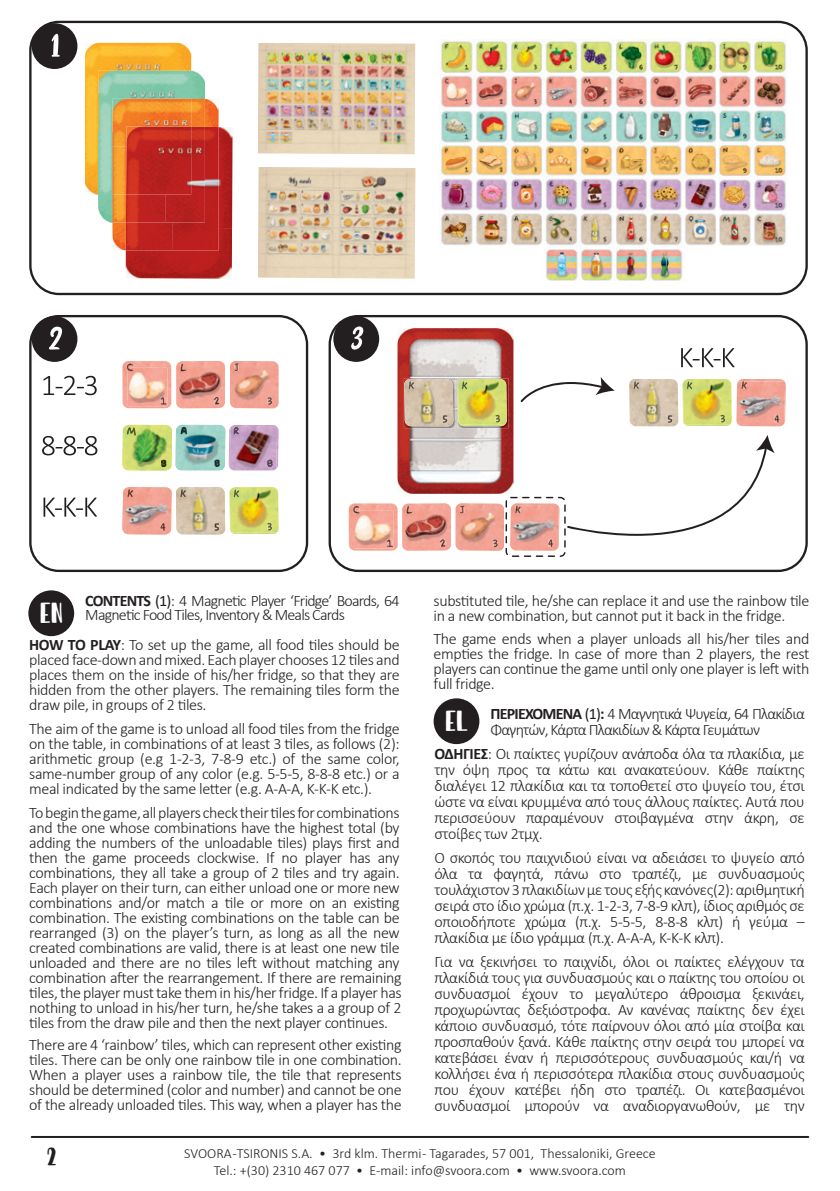
<style>
.page{position:relative;width:840px;height:1191px;background:#fff}
.page>*{position:absolute;margin:0;border:0;box-sizing:border-box;transform-origin:0 0}
.t1{font:300 16px/15px "Calibri";letter-spacing:-.025em;color:#231f20;text-align:justify}
.t2{font:300 16px/14px "Calibri";letter-spacing:-.05em;color:#231f20}
.t3{font:300 16px/16px "Calibri";letter-spacing:-.055em;color:#231f20}
.t4{font:16px "Sunday Best";color:#fff}
.t5{font:300 14px/16.8px "Calibri";color:#231f20;text-align:center}
.t6{font:14px "Sunday Best";color:#231f20}
.s1{font-weight:700}
.s2{font-weight:400}
</style>
<div class="page">
<hr style="left:32px;top:1136px;width:775px;height:2px;background:#231f20">
<div style="left:28px;top:590px;width:46px;height:46px;background:#231f20;border-radius:50%"></div>
<div style="left:433px;top:698px;width:46px;height:46px;background:#231f20;border-radius:50%"></div>
<svg style="left:29px;top:21px;width:778px;height:274px"></svg>
<svg style="left:328px;top:315px;width:479px;height:257px"></svg>
<svg style="left:29px;top:315px;width:279px;height:257px"></svg>
<img style="left:85px;top:43px;width:106px;height:50px">
<img style="left:85px;top:93px;width:14px;height:101px">
<img style="left:191px;top:71px;width:14px;height:28px">
<img style="left:99px;top:133px;width:13px;height:89px">
<img style="left:99px;top:71px;width:92px;height:62px">
<img style="left:191px;top:99px;width:27px;height:28px">
<img style="left:112px;top:147px;width:14px;height:103px">
<img style="left:112px;top:99px;width:79px;height:48px">
<img style="left:218px;top:127px;width:14px;height:101px">
<img style="left:126px;top:228px;width:106px;height:51px">
<img style="left:172px;top:127px;width:46px;height:123px">
<img style="left:126px;top:222px;width:46px;height:28px">
<img style="left:165px;top:127px;width:40px;height:95px">
<img style="left:126px;top:194px;width:39px;height:28px">
<img style="left:126px;top:126px;width:65px;height:68px">
<img style="left:258px;top:43px;width:157px;height:111px">
<img style="left:258px;top:167px;width:157px;height:112px">
<img style="left:439px;top:39px;width:349px;height:242px">
<img style="left:348px;top:503px;width:49px;height:47px">
<img style="left:354px;top:510px;width:39px;height:38px">
<svg style="left:387px;top:539px;width:5px;height:8px"></svg>
<svg style="left:353px;top:506px;width:6px;height:7px"></svg>
<img style="left:402px;top:503px;width:48px;height:48px">
<svg style="left:439px;top:539px;width:6px;height:8px"></svg>
<svg style="left:406px;top:506px;width:6px;height:7px"></svg>
<img style="left:455px;top:503px;width:49px;height:48px">
<svg style="left:493px;top:539px;width:4px;height:8px"></svg>
<svg style="left:459px;top:506px;width:5px;height:7px"></svg>
<img style="left:457px;top:379px;width:51px;height:49px">
<img style="left:457px;top:382px;width:6px;height:44px">
<img style="left:458px;top:379px;width:48px;height:45px">
<svg style="left:495px;top:415px;width:5px;height:7px"></svg>
<svg style="left:462px;top:381px;width:5px;height:8px"></svg>
<img style="left:403px;top:378px;width:52px;height:50px">
<img style="left:404px;top:379px;width:49px;height:47px">
<svg style="left:442px;top:415px;width:5px;height:8px"></svg>
<svg style="left:408px;top:381px;width:6px;height:8px"></svg>
<img style="left:682px;top:424px;width:6px;height:2px">
<img style="left:682px;top:379px;width:49px;height:45px">
<svg style="left:720px;top:415px;width:4px;height:7px"></svg>
<svg style="left:686px;top:381px;width:5px;height:8px"></svg>
<img style="left:737px;top:379px;width:48px;height:44px">
<img style="left:736px;top:381px;width:48px;height:45px">
<svg style="left:774px;top:415px;width:5px;height:8px"></svg>
<svg style="left:741px;top:381px;width:5px;height:8px"></svg>
<img style="left:628px;top:379px;width:50px;height:47px">
<svg style="left:667px;top:415px;width:4px;height:8px"></svg>
<svg style="left:633px;top:381px;width:5px;height:8px"></svg>
<svg style="left:43px;top:376px;width:54px;height:19px"></svg>
<svg style="left:42px;top:436px;width:55px;height:19px"></svg>
<svg style="left:43px;top:497px;width:54px;height:20px"></svg>
<svg style="left:680px;top:348px;width:54px;height:19px"></svg>
<svg style="left:520px;top:377px;width:94px;height:25px"></svg>
<svg style="left:505px;top:435px;width:269px;height:122px"></svg>
<img style="left:122px;top:361px;width:49px;height:47px">
<img style="left:127px;top:368px;width:40px;height:38px">
<svg style="left:160px;top:397px;width:6px;height:8px"></svg>
<svg style="left:127px;top:363px;width:6px;height:8px"></svg>
<img style="left:176px;top:361px;width:49px;height:47px">
<svg style="left:214px;top:397px;width:5px;height:7px"></svg>
<svg style="left:180px;top:364px;width:6px;height:7px"></svg>
<img style="left:230px;top:361px;width:48px;height:47px">
<svg style="left:267px;top:397px;width:5px;height:8px"></svg>
<svg style="left:234px;top:363px;width:5px;height:8px"></svg>
<img style="left:229px;top:490px;width:6px;height:44px">
<img style="left:230px;top:487px;width:42px;height:45px">
<svg style="left:267px;top:523px;width:5px;height:7px"></svg>
<svg style="left:234px;top:489px;width:5px;height:8px"></svg>
<img style="left:122px;top:487px;width:50px;height:47px">
<img style="left:122px;top:489px;width:49px;height:45px">
<svg style="left:160px;top:523px;width:5px;height:8px"></svg>
<svg style="left:127px;top:489px;width:6px;height:8px"></svg>
<img style="left:176px;top:487px;width:49px;height:47px">
<svg style="left:214px;top:523px;width:5px;height:8px"></svg>
<svg style="left:180px;top:489px;width:6px;height:8px"></svg>
<img style="left:175px;top:425px;width:50px;height:45px">
<img style="left:122px;top:425px;width:50px;height:45px">
<svg style="left:127px;top:427px;width:9px;height:8px"></svg>
<img style="left:228px;top:425px;width:50px;height:45px">
<img style="left:230px;top:427px;width:47px;height:43px">
<svg style="left:267px;top:459px;width:5px;height:8px"></svg>
<svg style="left:233px;top:427px;width:6px;height:7px"></svg>
<img style="left:161px;top:427px;width:59px;height:40px">
<p class="t2" style="left:85px;top:593px;width:316px"><span class="s1">CONTENTS</span> <span class="s2">(1)</span>: 4 Magnetic Player ‘Fridge’ Boards, 64<br>Magnetic Food Tiles, Inventory &amp; Meals Cards</p>
<p class="t1" style="left:29px;top:637px;width:372px"><span class="s1">HOW TO PLAY</span>: To set up the game, all food tiles should be placed face-down and mixed. Each player chooses 12 tiles and places them on the inside of his/her fridge, so that they are hidden from the other players. The remaining tiles form the draw pile, in groups of 2 tiles.</p>
<p class="t1" style="left:29px;top:721px;width:372px">The aim of the game is to unload all food tiles from the fridge on the table, in combinations of at least 3 tiles, as follows (2): arithmetic group (e.g 1-2-3, 7-8-9 etc.) of the same color, same-number group of any color (e.g. 5-5-5, 8-8-8 etc.) or a meal indicated by the same letter (e.g. A-A-A, K-K-K etc.).</p>
<p class="t1" style="left:29px;top:805px;width:374px;text-align:left">To begin the game, all players check their tiles for combinations and the one whose combinations have the highest total (by adding the numbers of the unloadable tiles) plays first and then the game proceeds clockwise. If no player has any combinations, they all take a group of 2 tiles and try again.<br>Each player on their turn, can either unload one or more new combinations and/or match a tile or more on an existing combination. The existing combinations on the table can be rearranged (3) on the player’s turn, as long as all the new created combinations are valid, there is at least one new tile unloaded and there are no tiles left without matching any combination after the rearrangement. If there are remaining tiles, the player must take them in his/her fridge. If a player has nothing to unload in his/her turn, he/she takes a a group of 2 tiles from the draw pile and then the next player continues.</p>
<p class="t1" style="left:29px;top:1037px;width:374px">There are 4 ‘rainbow’ tiles, which can represent other existing tiles. There can be only one rainbow tile in one combination.<br>When a player uses a rainbow tile, the tile that represents should be determined (color and number) and cannot be one of the already unloaded tiles. This way, when a player has the</p>
<p class="t4" style="left:40px;top:603px;width:25px">EN</p>
<p class="t1" style="left:433px;top:593px;width:377px">substituted tile, he/she can replace it and use the rainbow tile in a new combination, but cannot put it back in the fridge.</p>
<p class="t1" style="left:433px;top:631px;width:377px">The game ends when a player unloads all his/her tiles and empties the fridge. In case of more than 2 players, the rest players can continue the game until only one player is left with full fridge.</p>
<p class="t3" style="left:490px;top:705px;width:316px"><span class="s1">ΠΕΡΙΕΧΟΜΕΝΑ</span> <span class="s2">(1)</span><span class="s1">:</span> 4 Μαγνητικά Ψυγεία, 64 Πλακίδια<br>Φαγητών, Κάρτα Πλακιδίων &amp; Κάρτα Γευμάτων</p>
<p class="t1" style="left:434px;top:745px;width:372px;line-height:16px"><span class="s1">ΟΔΗΓΙΕΣ</span>: Οι παίκτες γυρίζουν ανάποδα όλα τα πλακίδια, με την όψη προς τα κάτω και ανακατεύουν. Κάθε παίκτης διαλέγει 12 πλακίδια και τα τοποθετεί στο ψυγείο του, έτσι ώστε να είναι κρυμμένα από τους άλλους παίκτες. Αυτά που περισσεύουν παραμένουν στοιβαγμένα στην άκρη, σε στοίβες των 2τμχ.</p>
<p class="t1" style="left:434px;top:849px;width:372px;line-height:16px">Ο σκοπός του παιχνιδιού είναι να αδειάσει το ψυγείο από όλα τα φαγητά, πάνω στο τραπέζι, με συνδυασμούς τουλάχιστον 3 πλακιδίων με τους εξής κανόνες(2): αριθμητική σειρά στο ίδιο χρώμα (π.χ. 1-2-3, 7-8-9 κλπ), ίδιος αριθμός σε οποιοδήποτε χρώμα (π.χ. 5-5-5, 8-8-8 κλπ) ή γεύμα – πλακίδια με ίδιο γράμμα (π.χ. Α-Α-Α, Κ-Κ-Κ κλπ).</p>
<p class="t1" style="left:434px;top:953px;width:372px;line-height:16px">Για να ξεκινήσει το παιχνίδι, όλοι οι παίκτες ελέγχουν τα πλακίδιά τους για συνδυασμούς και ο παίκτης του οποίου οι συνδυασμοί έχουν το μεγαλύτερο άθροισμα ξεκινάει, προχωρώντας δεξιόστροφα. Αν κανένας παίκτης δεν έχει κάποιο συνδυασμό, τότε παίρνουν όλοι από μία στοίβα και προσπαθούν ξανά. Κάθε παίκτης στην σειρά του μπορεί να κατεβάσει έναν ή περισσότερους συνδυασμούς και/ή να κολλήσει ένα ή περισσότερα πλακίδια στους συνδυασμούς που έχουν κατέβει ήδη στο τραπέζι. Οι κατεβασμένοι συνδυασμοί μπορούν να αναδιοργανωθούν, με την</p>
<p class="t4" style="left:445px;top:711px;width:24px">EL</p>
<p class="t6" style="left:47px;top:1148px;width:11px">2</p>
<p class="t5" style="left:184px;top:1145px;width:473px">SVOORA -TSIRONIS S.A. • 3rd klm. Thermi - Tagarades, 57 001, Thessaloniki, Greece<br>Tel.: +(30) 2310 467 077 • E-mail: info@svoora.com • www.svoora.com</p>
</div>
